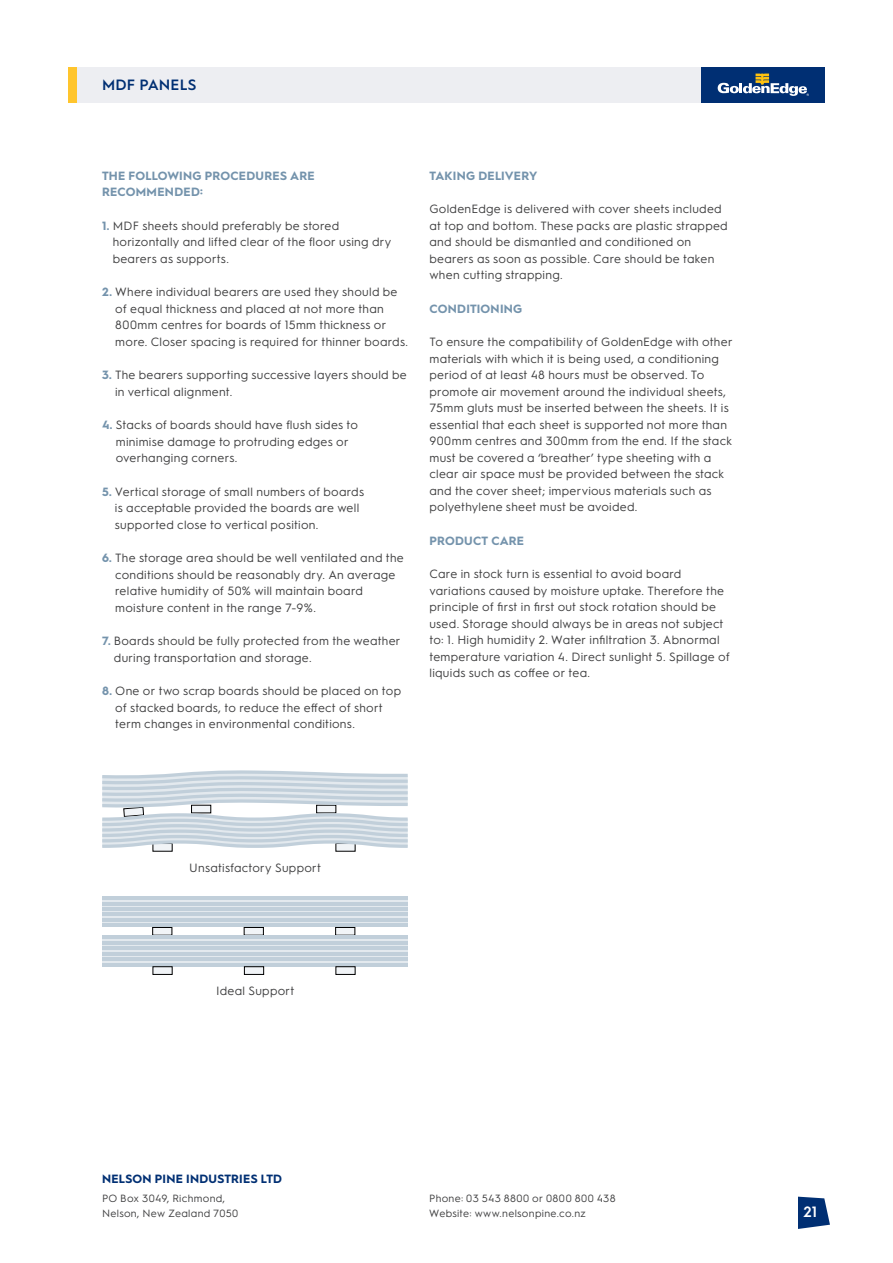
<style>
.page{position:relative;width:893px;height:1263px;background:#fff}
.page>*{position:absolute;margin:0;border:0;box-sizing:border-box;transform-origin:0 0}
.t1{font:600 15px "Hurme Geometric Sans 1";letter-spacing:.01em;color:#002f73}
.t2{font:600 15px "Hurme Geometric Sans 1";color:#fff}
.t3{font:12px/16.5px "Hurme Geometric Sans 1";letter-spacing:.02em;color:#3e3e3f}
.t4{font:700 12px/16.5px "Hurme Geometric Sans 1";letter-spacing:.02em;color:#7493ac}
.t5{font:700 12px "Hurme Geometric Sans 1";letter-spacing:.02em;color:#002f73}
.t6{font:10.5px/15px "Hurme Geometric Sans 1";letter-spacing:.03em;color:#3e3e3f}
.s1{font-weight:700;color:#7493ac}
</style>
<div class="page">
<div style="left:68px;top:67px;width:634px;height:35px;background:#edeef2"></div>
<div style="left:702px;top:67px;width:123px;height:35px;background:#002f73"></div>
<svg style="left:718px;top:74px;width:91px;height:22px"></svg>
<div style="left:68px;top:67px;width:9px;height:35px;background:#ffc52d"></div>
<svg style="left:798px;top:1197px;width:32px;height:32px"></svg>
<svg style="left:102px;top:900px;width:306px;height:24px;fill:#e3e9ee"></svg>
<hr style="left:102px;top:896px;width:306px;height:4px;background:#c1cfda">
<hr style="left:102px;top:902px;width:306px;height:3px;background:#c1cfda">
<hr style="left:102px;top:907px;width:306px;height:4px;background:#c1cfda">
<hr style="left:102px;top:913px;width:306px;height:3px;background:#c1cfda">
<hr style="left:102px;top:918px;width:306px;height:4px;background:#c1cfda">
<hr style="left:102px;top:924px;width:306px;height:3px;background:#c1cfda">
<div style="left:153px;top:927px;width:19px;height:8px;background:#f1f4f7"></div>
<div style="left:152px;top:927px;width:20px;height:8px;border:1px solid #000"></div>
<div style="left:244px;top:927px;width:19px;height:8px;background:#f1f4f7"></div>
<div style="left:244px;top:927px;width:20px;height:8px;border:1px solid #000"></div>
<div style="left:336px;top:927px;width:19px;height:8px;background:#f1f4f7"></div>
<div style="left:335px;top:927px;width:20px;height:8px;border:1px solid #000"></div>
<svg style="left:102px;top:939px;width:306px;height:24px;fill:#e3e9ee"></svg>
<hr style="left:102px;top:935px;width:306px;height:4px;background:#c1cfda">
<hr style="left:102px;top:941px;width:306px;height:3px;background:#c1cfda">
<hr style="left:102px;top:946px;width:306px;height:4px;background:#c1cfda">
<hr style="left:102px;top:952px;width:306px;height:3px;background:#c1cfda">
<hr style="left:102px;top:957px;width:306px;height:4px;background:#c1cfda">
<hr style="left:102px;top:963px;width:306px;height:3px;background:#c1cfda">
<div style="left:153px;top:967px;width:19px;height:7px;background:#f1f4f7"></div>
<div style="left:153px;top:966px;width:19px;height:9px;border:1px solid #000"></div>
<div style="left:244px;top:967px;width:20px;height:7px;background:#f1f4f7"></div>
<div style="left:244px;top:966px;width:20px;height:9px;border:1px solid #000"></div>
<div style="left:336px;top:967px;width:19px;height:7px;background:#f1f4f7"></div>
<div style="left:336px;top:966px;width:19px;height:9px;border:1px solid #000"></div>
<svg style="left:102px;top:770px;width:306px;height:79px"></svg>
<p class="t1" style="left:102px;top:75px;width:96px">MDF PANELS</p>
<p class="t4" style="left:102px;top:167px;width:214px">THE FOLLOWING PROCEDURES ARE<br>RECOMMENDED:</p>
<p class="t3" style="left:113px;top:217px;width:280px;text-indent:-11px"><span class="s1">1.</span> MDF sheets should preferably be stored horizontally and lifted clear of the floor using dry bearers as supports.</p>
<p class="t3" style="left:115px;top:283px;width:294px;text-indent:-13px"><span class="s1">2.</span> Where individual bearers are used they should be of equal thickness and placed at not more than 800mm centres for boards of 15mm thickness or more. Closer spacing is required for thinner boards.</p>
<p class="t3" style="left:115px;top:366px;width:293px;text-indent:-13px"><span class="s1">3.</span> The bearers supporting successive layers should be in vertical alignment.</p>
<p class="t3" style="left:116px;top:416px;width:244px;text-indent:-14px"><span class="s1">4.</span> Stacks of boards should have flush sides to minimise damage to protruding edges or overhanging corners.</p>
<p class="t3" style="left:115px;top:483px;width:251px;text-indent:-13px"><span class="s1">5.</span> Vertical storage of small numbers of boards is acceptable provided the boards are well supported close to vertical position.</p>
<p class="t3" style="left:115px;top:549px;width:290px;text-indent:-13px"><span class="s1">6.</span> The storage area should be well ventilated and the conditions should be reasonably dry. An average relative humidity of 50% will maintain board moisture content in the range 7-9%.</p>
<p class="t3" style="left:114px;top:632px;width:288px;text-indent:-12px"><span class="s1">7.</span> Boards should be fully protected from the weather during transportation and storage.</p>
<p class="t3" style="left:115px;top:682px;width:287px;text-indent:-13px"><span class="s1">8.</span> One or two scrap boards should be placed on top of stacked boards, to reduce the effect of short term changes in environmental conditions.</p>
<p class="t4" style="left:429px;top:167px;width:109px">TAKING DELIVERY</p>
<p class="t3" style="left:429px;top:200px;width:300px">GoldenEdge is delivered with cover sheets included at top and bottom. These packs are plastic strapped and should be dismantled and conditioned on bearers as soon as possible. Care should be taken when cutting strapping.</p>
<p class="t4" style="left:429px;top:300px;width:94px">CONDITIONING</p>
<p class="t3" style="left:429px;top:333px;width:305px">To ensure the compatibility of GoldenEdge with other materials with which it is being used, a conditioning period of at least 48 hours must be observed. To promote air movement around the individual sheets, 75mm gluts must be inserted between the sheets. It is essential that each sheet is supported not more than 900mm centres and 300mm from the end. If the stack must be covered a ‘breather’ type sheeting with a clear air space must be provided between the stack and the cover sheet; impervious materials such as polyethylene sheet must be avoided.</p>
<p class="t4" style="left:429px;top:532px;width:96px">PRODUCT CARE</p>
<p class="t3" style="left:429px;top:565px;width:302px">Care in stock turn is essential to avoid board variations caused by moisture uptake. Therefore the principle of first in first out stock rotation should be used. Storage should always be in areas not subject to: 1. High humidity 2. Water infiltration 3. Abnormal temperature variation 4. Direct sunlight 5. Spillage of liquids such as coffee or tea.</p>
<p class="t3" style="left:189px;top:859px;width:133px">Unsatisfactory Support</p>
<p class="t3" style="left:216px;top:982px;width:80px">Ideal Support</p>
<p class="t5" style="left:102px;top:1170px;width:181px">NELSON PINE INDUSTRIES LTD</p>
<p class="t6" style="left:102px;top:1190px;width:138px">PO Box 3049, Richmond,<br>Nelson, New Zealand 7050</p>
<p class="t6" style="left:429px;top:1190px;width:188px">Phone: 03 543 8800 or 0800 800 438</p>
<p class="t6" style="left:429px;top:1205px;width:158px">Website: www.nelsonpine.co.nz</p>
<p class="t2" style="left:803px;top:1201px;width:15px">21</p>
</div>
